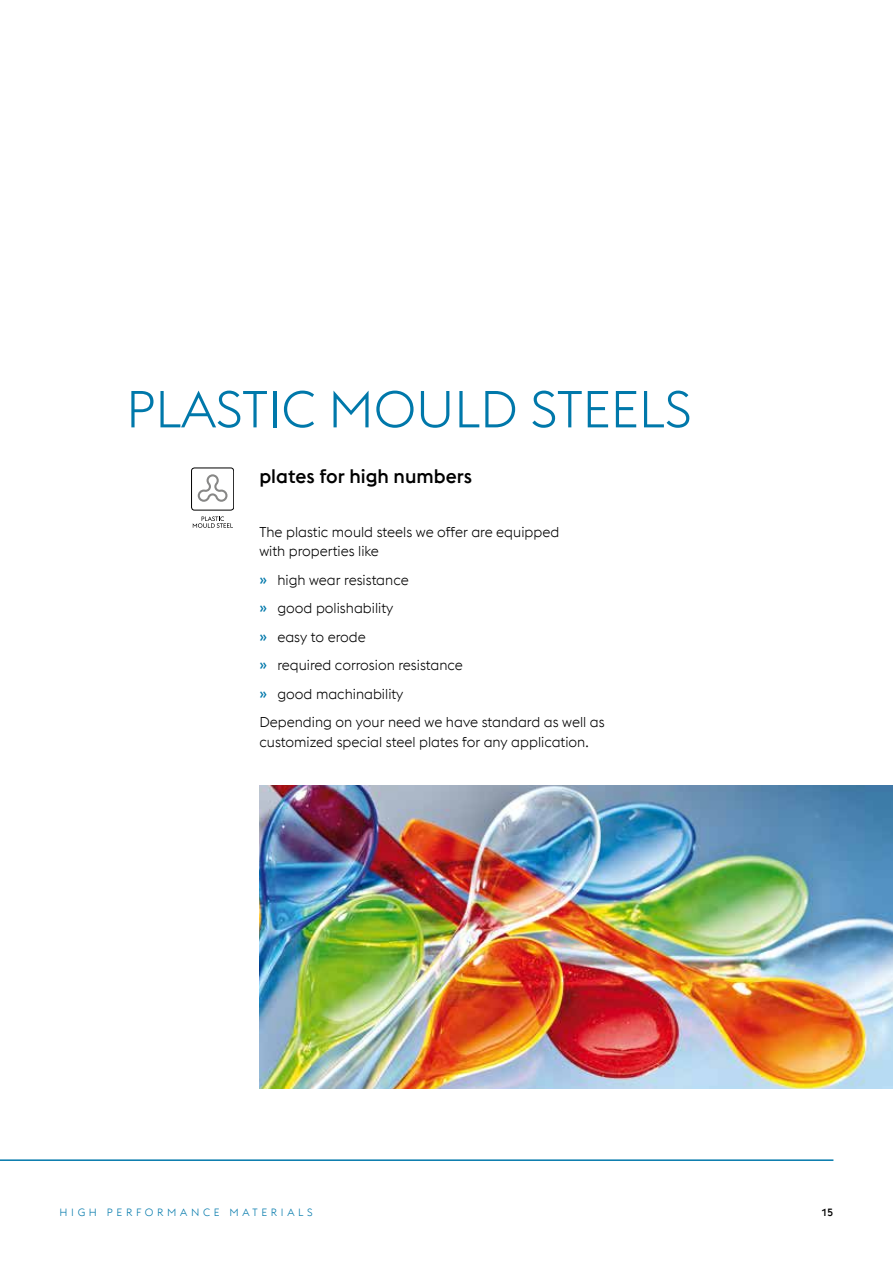
<style>
.page{position:relative;width:893px;height:1263px;background:#fff}
.page>*{position:absolute;margin:0;border:0;box-sizing:border-box;transform-origin:0 0}
.t1{font:300 51.3px "voestalpine";color:#0078aa}
.t2{font:500 19.5px "voestalpine";color:#000}
.t3{font:300 14.25px/28.5px "voestalpine";color:#000}
.t4{font:300 10.5px "voestalpine";letter-spacing:.35em;color:#0078aa}
.t5{font:500 10.5px "voestalpine";color:#000}
.s1{font-weight:500;color:#0078aa}
</style>
<div class="page">
<hr style="left:0;top:1159px;width:833px;height:2px;background:#0078aa">
<div style="left:191px;top:468px;width:43px;height:42px;border:1px solid #000;border-radius:3px"></div>
<svg style="left:198px;top:474px;width:29px;height:28px"></svg>
<svg style="left:193px;top:516px;width:40px;height:12px"></svg>
<img style="left:259px;top:785px;width:634px;height:304px">
<h1 class="t1" style="left:126px;top:380px;width:567px">PLASTIC MOULD STEELS</h1>
<h2 class="t2" style="left:259px;top:465px;width:214px">plates for high numbers</h2>
<p class="t3" style="left:259px;top:522px;width:301px;line-height:19.5px">The plastic mould steels we offer are equipped with properties like</p>
<p class="t3" style="left:259px;top:566px;width:347px"><span class="s1">»</span> high wear resistance<br><span class="s1">»</span> good polishability<br><span class="s1">»</span> easy to erode<br><span class="s1">»</span> required corrosion resistance<br><span class="s1">»</span> good machinability<br>Depending on your need we have standard as well as</p>
<p class="t3" style="left:259px;top:728px;width:331px">customized special steel plates for any application.</p>
<p class="t4" style="left:60px;top:1206px;width:255px">HIGH PERFORMANCE MATERIALS</p>
<p class="t5" style="left:821px;top:1205px;width:14px">15</p>
</div>
